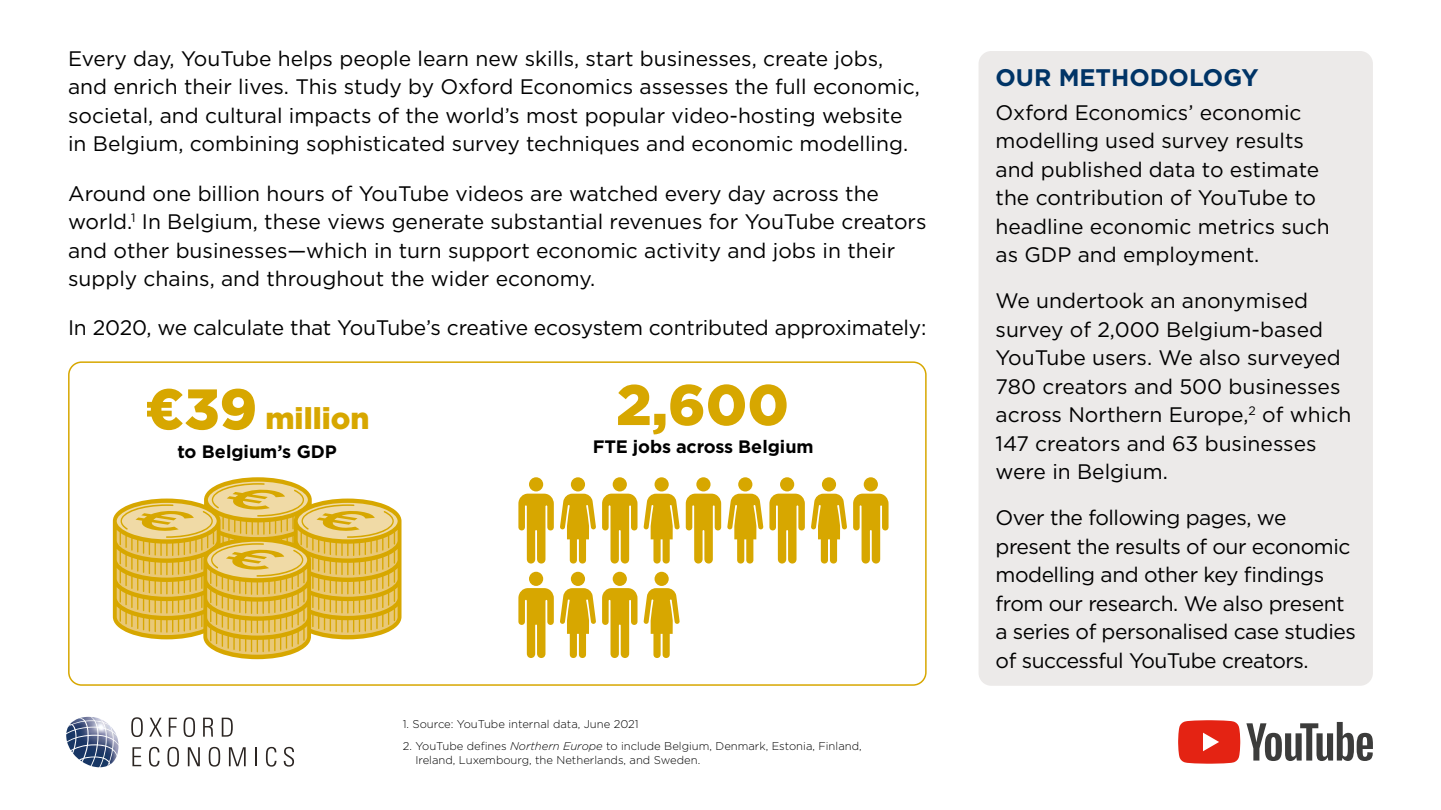
<style>
.page{position:relative;width:1441px;height:810px;background:#fff}
.page>*{position:absolute;margin:0;border:0;box-sizing:border-box;transform-origin:0 0}
.t1{font:900 57px "Gotham";color:#d7a700}
.t2{font:900 30px "Gotham";color:#d7a700}
.t3{font:700 24px "Gotham";color:#003466}
.t4{font:21px/28.5px "Gotham";color:#000}
.t5{font:21px/28.5px "Gotham";letter-spacing:-.02em;color:#000}
.t6{font:700 18px "Gotham";color:#000}
.t7{font:300 11.25px/13.5px "Gotham";color:#000}
.s1{font-size:57px}
.s2{font-style:italic}
</style>
<div class="page">
<svg style="left:131px;top:717px;width:12px;height:20px"></svg>
<svg style="left:149px;top:718px;width:13px;height:19px"></svg>
<svg style="left:169px;top:718px;width:8px;height:19px"></svg>
<svg style="left:183px;top:717px;width:12px;height:20px"></svg>
<svg style="left:203px;top:718px;width:10px;height:19px"></svg>
<svg style="left:222px;top:718px;width:11px;height:19px"></svg>
<svg style="left:132px;top:747px;width:9px;height:19px"></svg>
<svg style="left:149px;top:747px;width:10px;height:20px"></svg>
<svg style="left:167px;top:747px;width:12px;height:20px"></svg>
<svg style="left:188px;top:747px;width:12px;height:19px"></svg>
<svg style="left:209px;top:747px;width:11px;height:20px"></svg>
<svg style="left:229px;top:747px;width:17px;height:19px"></svg>
<svg style="left:255px;top:747px;width:2px;height:19px"></svg>
<svg style="left:266px;top:747px;width:10px;height:20px"></svg>
<svg style="left:283px;top:747px;width:11px;height:20px"></svg>
<img style="left:66px;top:717px;width:52px;height:33px">
<svg style="left:1178px;top:720px;width:62px;height:44px;background:#e73e30"></svg>
<svg style="left:1246px;top:722px;width:126px;height:39px"></svg>
<div style="left:978px;top:51px;width:394px;height:635px;background:#eceae9;border-radius:13px"></div>
<svg style="left:518px;top:477px;width:36px;height:87px"></svg>
<svg style="left:518px;top:572px;width:36px;height:86px"></svg>
<svg style="left:685px;top:477px;width:36px;height:87px"></svg>
<svg style="left:602px;top:477px;width:35px;height:87px"></svg>
<svg style="left:853px;top:477px;width:35px;height:87px"></svg>
<svg style="left:769px;top:477px;width:35px;height:87px"></svg>
<svg style="left:602px;top:572px;width:35px;height:86px"></svg>
<svg style="left:560px;top:477px;width:36px;height:87px"></svg>
<svg style="left:727px;top:477px;width:36px;height:87px"></svg>
<svg style="left:560px;top:572px;width:36px;height:86px"></svg>
<svg style="left:643px;top:572px;width:36px;height:86px"></svg>
<svg style="left:643px;top:477px;width:36px;height:87px"></svg>
<svg style="left:811px;top:477px;width:36px;height:87px"></svg>
<svg style="left:113px;top:477px;width:288px;height:182px"></svg>
<div style="left:68px;top:361px;width:858px;height:325px;border:2px solid #d7a700;border-radius:13px"></div>
<p class="t4" style="left:68px;top:44px;width:853px">Every day, YouTube helps people learn new skills, start businesses, create jobs, and enrich their lives. This study by Oxford Economics assesses the full economic, societal, and cultural impacts of the world’s most popular video-hosting website in Belgium, combining sophisticated survey techniques and economic modelling.</p>
<p class="t4" style="left:68px;top:178px;width:860px">Around one billion hours of YouTube videos are watched every day across the world.<sup>1</sup> In Belgium, these views generate substantial revenues for YouTube creators and other businesses—which in turn support economic activity and jobs in their supply chains, and throughout the wider economy.</p>
<p class="t4" style="left:68px;top:313px;width:859px">In 2020, we calculate that YouTube’s creative ecosystem contributed approximately:</p>
<h2 class="t2" style="left:145px;top:398px;width:226px"><span class="s1">€39</span> million</h2>
<p class="t6" style="left:177px;top:439px;width:161px">to Belgium’s GDP</p>
<h1 class="t1" style="left:616px;top:366px;width:174px">2,600</h1>
<p class="t6" style="left:592px;top:435px;width:222px">FTE jobs across Belgium</p>
<p class="t7" style="left:403px;top:717px;width:237px">1. Source: YouTube internal data, June 2021</p>
<p class="t7" style="left:415px;top:739px;width:448px;text-indent:-13px">2. YouTube defines <span class="s2">Northern Europe</span> to include Belgium, Denmark, Estonia, Finland,<br>Ireland, Luxembourg, the Netherlands, and Sweden.</p>
<p class="t3" style="left:995px;top:62px;width:264px">OUR METHODOLOGY</p>
<p class="t4" style="left:995px;top:98px;width:336px">Oxford Economics’ economic modelling used survey results and published data to estimate the contribution of YouTube to headline economic metrics such as GDP and employment.</p>
<p class="t4" style="left:995px;top:286px;width:357px">We undertook an anonymised survey of 2,000 Belgium-based<br>YouTube users. We also surveyed<br>780 creators and 500 businesses across Northern Europe,<sup>2</sup> of which<br>147 creators and 63 businesses were in Belgium.</p>
<p class="t5" style="left:995px;top:503px;width:362px">Over the following pages, we present the results of our economic modelling and other key findings from our research. We also present a series of personalised case studies of successful YouTube creators.</p>
</div>
